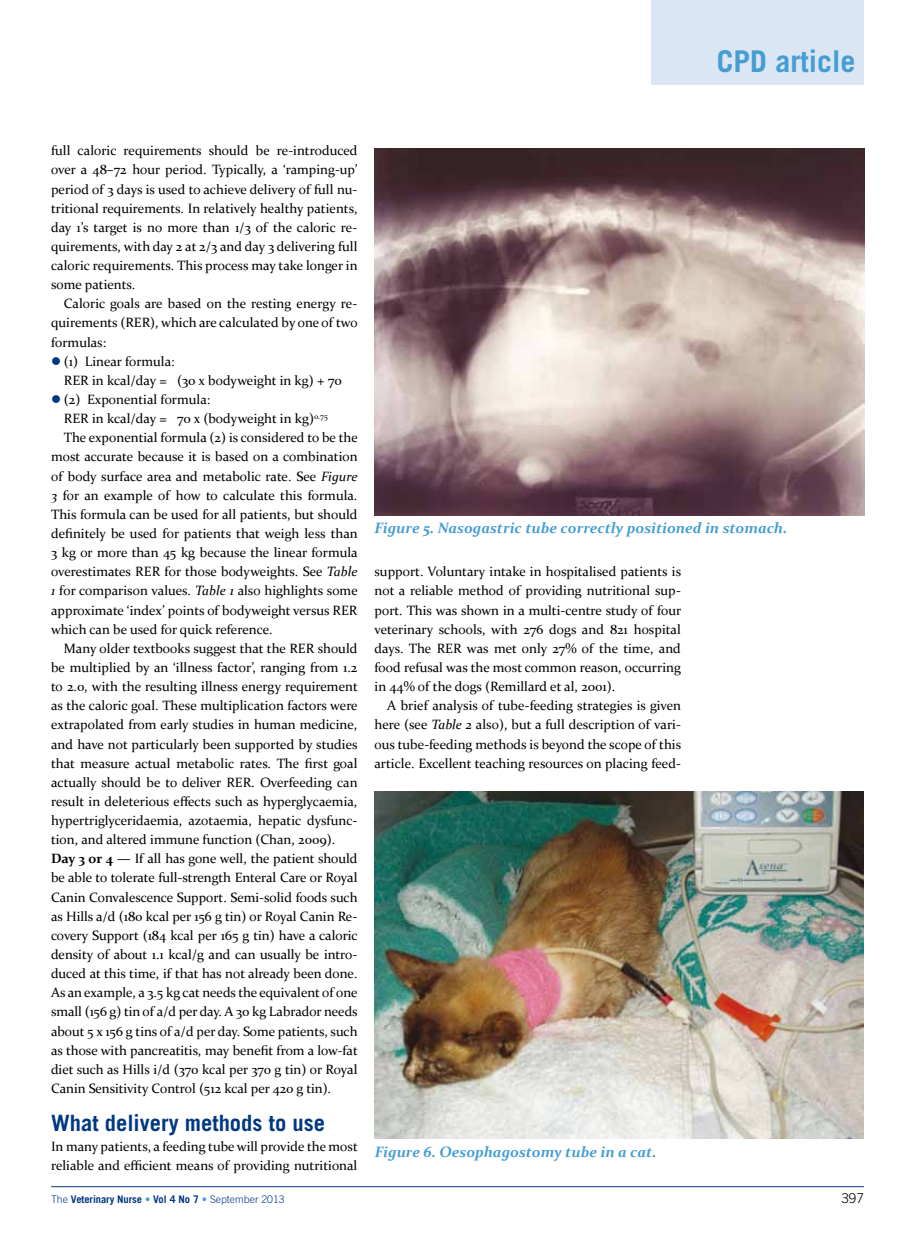
<style>
.page{position:relative;width:915px;height:1242px;background:#fff}
.page>*{position:absolute;margin:0;border:0;box-sizing:border-box;transform-origin:0 0}
.t1{font:700 30px "Trade Gothic LT Std";color:#459dd2}
.t2{font:700 22.5px "Trade Gothic LT Std";color:#003882}
.t3{font:italic 700 15px "Constantia";color:#459dd2}
.t4{font:13.5px/19.2px "Constantia";color:#000;text-align:justify}
.t5{font:300 13.5px "Trade Gothic LT Std";color:#000}
.t6{font:700 10.5px "Trade Gothic LT Std";letter-spacing:-.005em;color:#003882}
.s1{color:#003882}
.s2{font-style:italic}
.s3{font-weight:700}
.s4{font-weight:300}
.s5{font-weight:300;color:#459dd2}
</style>
<div class="page">
<div style="left:651px;top:0;width:212px;height:85px;background:#dae6f4"></div>
<hr style="left:51px;top:1186px;width:812px;height:1px;background:#003882">
<img style="left:375px;top:149px;width:489px;height:367px">
<img style="left:374px;top:792px;width:489px;height:346px">
<h1 class="t1" style="left:716px;top:42px;width:140px">CPD article</h1>
<p class="t4" style="left:51px;top:140px;width:308px">full caloric requirements should be re-introduced over a 48–72 hour period. Typically, a ‘ramping-up’ period of 3 days is used to achieve delivery of full nu&shy;tritional requirements. In relatively healthy patients, day 1’s target is no more than 1/3 of the caloric re&shy;quirements, with day 2 at 2/3 and day 3 delivering full caloric requirements. This process may take longer in some patients.</p>
<p class="t4" style="left:51px;top:293px;width:308px;text-indent:13px">Caloric goals are based on the resting energy re&shy;quirements (RER), which are calculated by one of two formulas:</p>
<p class="t4" style="left:64px;top:351px;width:279px;text-indent:-13px"><span class="s1">●</span> (1) Linear formula:<br>RER in kcal/day = (30 x bodyweight in kg) + 70</p>
<p class="t4" style="left:51px;top:389px;width:161px"><span class="s1">●</span> (2) Exponential formula:</p>
<p class="t4" style="left:64px;top:408px;width:265px">RER in kcal/day = 70 x (bodyweight in kg)<sup>0.75</sup></p>
<p class="t4" style="left:64px;top:427px;width:295px">The exponential formula (2) is considered to be the</p>
<p class="t4" style="left:51px;top:447px;width:308px">most accurate because it is based on a combination</p>
<p class="t4" style="left:51px;top:466px;width:308px">of body surface area and metabolic rate. See <span class="s2">Figure</span></p>
<p class="t4" style="left:51px;top:485px;width:308px"><span class="s2">3</span> for an example of how to calculate this formula.</p>
<p class="t4" style="left:51px;top:504px;width:308px">This formula can be used for all patients, but should</p>
<p class="t4" style="left:51px;top:523px;width:308px">definitely be used for patients that weigh less than</p>
<p class="t4" style="left:51px;top:542px;width:308px">3 kg or more than 45 kg because the linear formula</p>
<p class="t4" style="left:51px;top:561px;width:308px">overestimates RER for those bodyweights. See <span class="s2">Table</span></p>
<p class="t4" style="left:51px;top:580px;width:308px"><span class="s2">1</span> for comparison values. <span class="s2">Table 1</span> also highlights some</p>
<p class="t4" style="left:51px;top:600px;width:308px">approximate ‘index’ points of bodyweight versus RER</p>
<p class="t4" style="left:51px;top:619px;width:223px">which can be used for quick reference.</p>
<p class="t4" style="left:64px;top:638px;width:295px">Many older textbooks suggest that the RER should</p>
<p class="t4" style="left:51px;top:657px;width:308px">be multiplied by an ‘illness factor’, ranging from 1.2</p>
<p class="t4" style="left:51px;top:676px;width:308px">to 2.0, with the resulting illness energy requirement</p>
<p class="t4" style="left:51px;top:695px;width:308px">as the caloric goal. These multiplication factors were</p>
<p class="t4" style="left:51px;top:714px;width:308px">extrapolated from early studies in human medicine,</p>
<p class="t4" style="left:51px;top:733px;width:308px">and have not particularly been supported by studies</p>
<p class="t4" style="left:51px;top:753px;width:308px">that measure actual metabolic rates. The first goal</p>
<p class="t4" style="left:51px;top:772px;width:308px">actually should be to deliver RER. Overfeeding can</p>
<p class="t4" style="left:51px;top:791px;width:308px">result in deleterious effects such as hyperglycaemia,</p>
<p class="t4" style="left:51px;top:810px;width:308px">hypertriglyceridaemia, azotaemia, hepatic dysfunc-</p>
<p class="t4" style="left:51px;top:829px;width:285px">tion, and altered immune function (Chan, 2009).</p>
<p class="t4" style="left:51px;top:848px;width:308px"><span class="s3">Day 3 or 4</span> — If all has gone well, the patient should</p>
<p class="t4" style="left:51px;top:867px;width:308px">be able to tolerate full-strength Enteral Care or Royal</p>
<p class="t4" style="left:51px;top:887px;width:308px">Canin Convalescence Support. Semi-solid foods such</p>
<p class="t4" style="left:51px;top:906px;width:308px">as Hills a/d (180 kcal per 156 g tin) or Royal Canin Re-</p>
<p class="t4" style="left:51px;top:925px;width:308px">covery Support (184 kcal per 165 g tin) have a caloric</p>
<p class="t4" style="left:51px;top:944px;width:308px">density of about 1.1 kcal/g and can usually be intro-</p>
<p class="t4" style="left:51px;top:963px;width:308px">duced at this time, if that has not already been done.</p>
<p class="t4" style="left:51px;top:982px;width:308px">As an example, a 3.5 kg cat needs the equivalent of one</p>
<p class="t4" style="left:51px;top:1001px;width:308px">small (156 g) tin of a/d per day. A 30 kg Labrador needs</p>
<p class="t4" style="left:51px;top:1020px;width:308px">about 5 x 156 g tins of a/d per day. Some patients, such</p>
<p class="t4" style="left:51px;top:1040px;width:308px">as those with pancreatitis, may benefit from a low-fat</p>
<p class="t4" style="left:51px;top:1059px;width:308px">diet such as Hills i/d (370 kcal per 370 g tin) or Royal</p>
<p class="t4" style="left:51px;top:1078px;width:281px">Canin Sensitivity Control (512 kcal per 420 g tin).</p>
<h2 class="t2" style="left:51px;top:1109px;width:275px">What delivery methods to use</h2>
<p class="t4" style="left:51px;top:1135px;width:308px">In many patients, a feeding tube will provide the most reliable and efficient means of providing nutritional</p>
<p class="t3" style="left:374px;top:518px;width:414px">Figure 5. Nasogastric tube correctly positioned in stomach.</p>
<p class="t4" style="left:374px;top:561px;width:308px">support. Voluntary intake in hospitalised patients is not a reliable method of providing nutritional sup&shy;port. This was shown in a multi-centre study of four veterinary schools, with 276 dogs and 821 hospital days. The RER was met only 27% of the time, and food refusal was the most common reason, occurring in 44% of the dogs (Remillard et al, 2001).</p>
<p class="t4" style="left:374px;top:695px;width:308px;text-indent:13px">A brief analysis of tube-feeding strategies is given here (see <span class="s2">Table 2</span> also), but a full description of vari&shy;ous tube-feeding methods is beyond the scope of this article. Excellent teaching resources on placing feed-</p>
<p class="t3" style="left:375px;top:1141px;width:283px">Figure 6. Oesophagostomy tube in a cat.</p>
<p class="t6" style="left:51px;top:1192px;width:235px"><span class="s4">The</span> Veterinary Nurse <span class="s5">•</span> Vol 4 No 7 <span class="s5">•</span> <span class="s4">September 2013</span></p>
<p class="t5" style="left:841px;top:1190px;width:24px">397</p>
</div>
